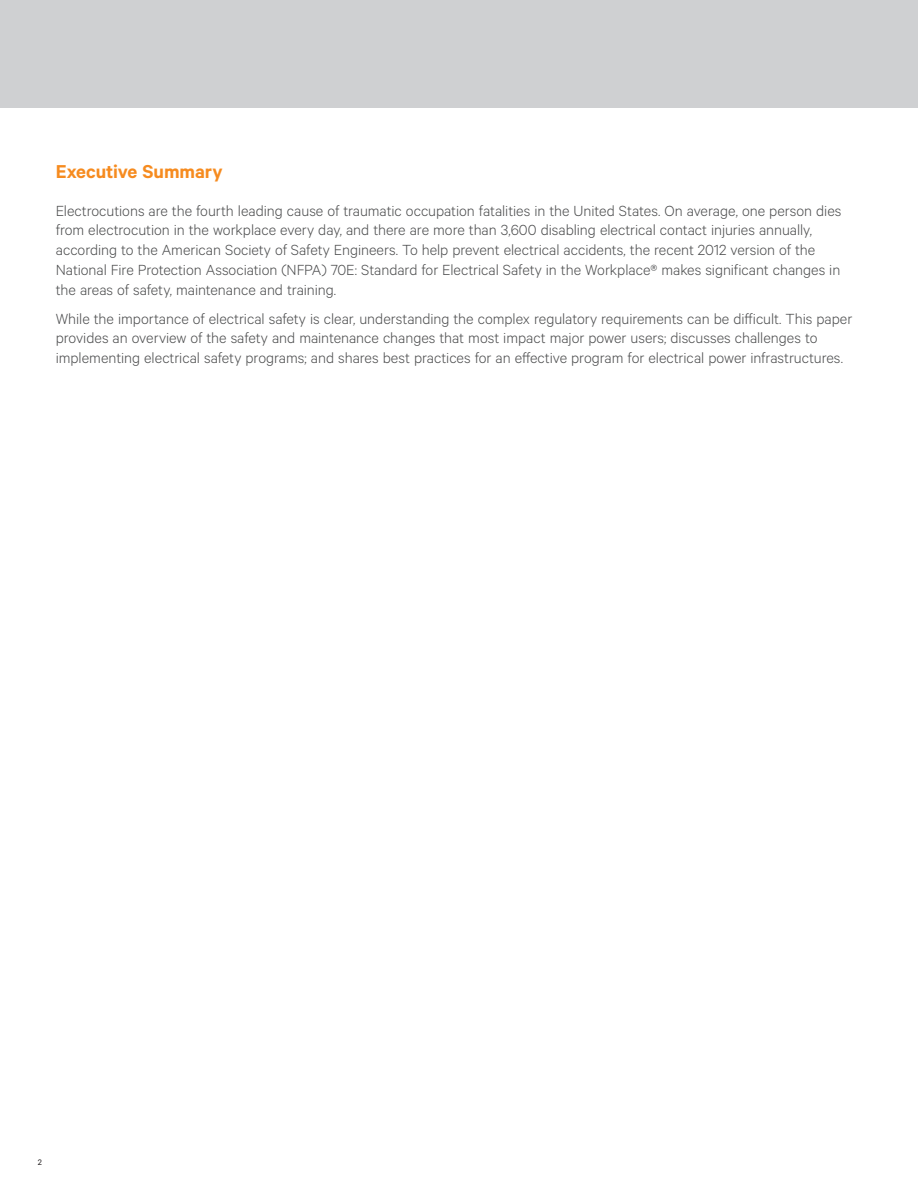
<style>
.page{position:relative;width:918px;height:1188px;background:#fff}
.page>*{position:absolute;margin:0;border:0;box-sizing:border-box;transform-origin:0 0}
.Vertiv_Orange_Main_H{font:600 21px "Calibre";letter-spacing:-.005em;color:#f68b1f}
.Vertiv_Body_Text{font:300 16.5px/19.8px "Calibre";letter-spacing:-.005em;color:#4b4c4d}
.Page_Number_Left{font:9px "Calibre";color:#231f20}
</style>
<div class="page">
<div style="left:0;top:0;width:918px;height:108px;background:#cfd0d2"></div>
<p class="Vertiv_Orange_Main_H" style="left:56px;top:159px;width:168px">Executive Summary</p>
<p class="Vertiv_Body_Text" style="left:56px;top:200px;width:787px">Electrocutions are the fourth leading cause of traumatic occupation fatalities in the United States. On average, one person dies from electrocution in the workplace every day, and there are more than 3,600 disabling electrical contact injuries annually, according to the American Society of Safety Engineers. To help prevent electrical accidents, the recent 2012 version of the National Fire Protection Association (NFPA) 70E: Standard for Electrical Safety in the Workplace® makes significant changes in the areas of safety, maintenance and training.</p>
<p class="Vertiv_Body_Text" style="left:56px;top:308px;width:798px">While the importance of electrical safety is clear, understanding the complex regulatory requirements can be difficult. This paper provides an overview of the safety and maintenance changes that most impact major power users; discusses challenges to implementing electrical safety programs; and shares best practices for an effective program for electrical power infrastructures.</p>
<p class="Page_Number_Left" style="left:38px;top:1157px;width:6px">2</p>
</div>
